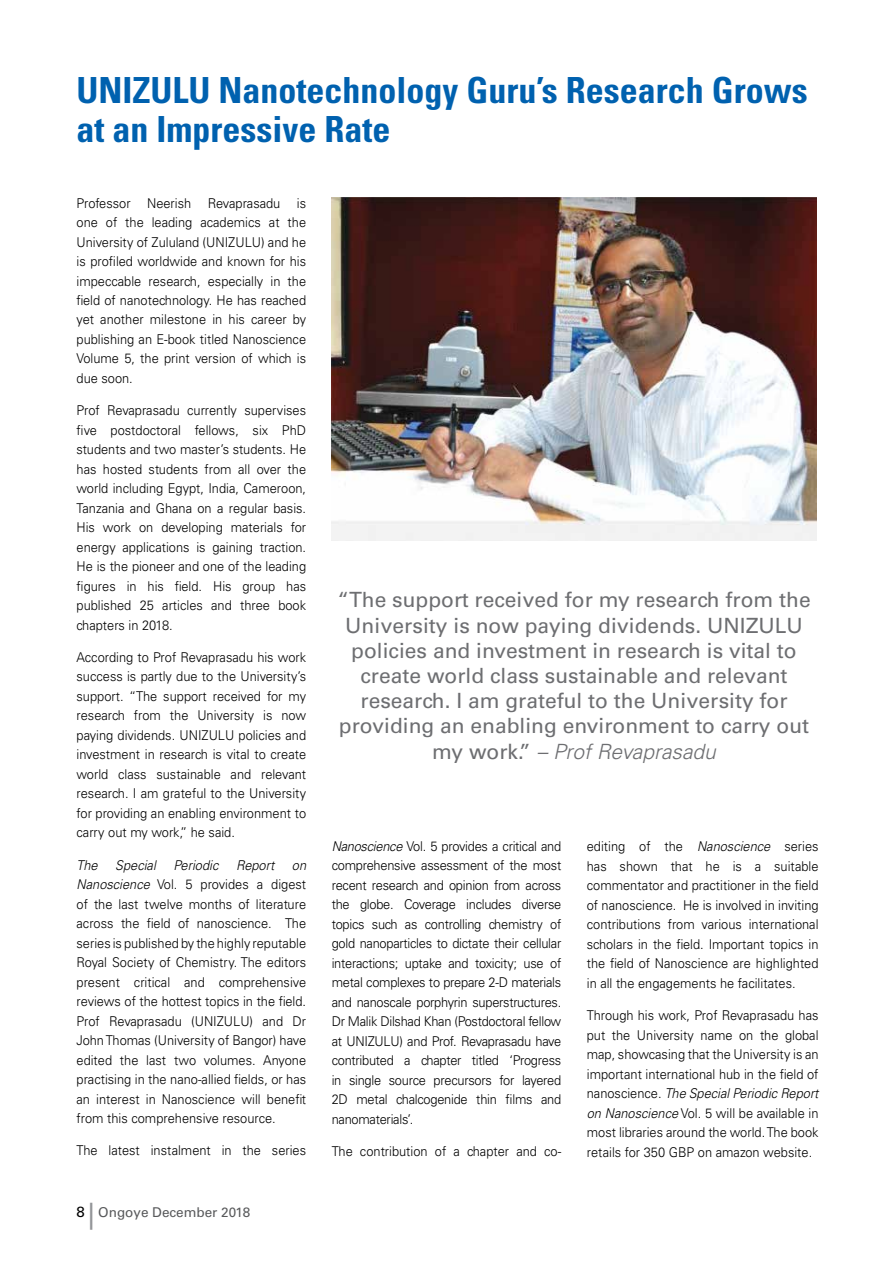
<style>
.page{position:relative;width:893px;height:1263px;background:#fff}
.page>*{position:absolute;margin:0;border:0;box-sizing:border-box;transform-origin:0 0}
.t1{font:700 condensed 36px/39px "Univers LT Std";color:#0061af}
.t2{font:21px/25.2px "Univers LT Std";color:#6d6e71;text-align:center}
.t3{font:300 13.5px/19.5px "Univers LT Std";color:#000;text-align:justify;scale:.95 1}
.t4{font:italic 300 13.5px "Univers LT Std";color:#000;scale:.95 1}
.t5{font:13.5px "Univers LT Std";color:#58595b}
.s1{font-style:italic}
.s2{font-size:14.7px;color:#000}
.s3{font-size:27px;color:#939598}
.s4{font-weight:300;font-style:italic}
</style>
<div class="page">
<img style="left:332px;top:198px;width:484px;height:342px">
<h1 class="t1" style="left:77px;top:70px;width:733px">UNIZULU Nanotechnology Guru’s Research Grows at an Impressive Rate</h1>
<p class="t3" style="left:77px;top:193px;width:243px">Professor Neerish Revaprasadu is one of the leading academics at the University of Zululand (UNIZULU) and he is profiled worldwide and known for his impeccable research, especially in the field of nanotechnology. He has reached yet another milestone in his career by publishing an E-book titled Nanoscience Volume 5, the print version of which is due soon.</p>
<p class="t3" style="left:77px;top:401px;width:243px">Prof Revaprasadu currently supervises five postdoctoral fellows, six PhD students and two master’s students. He has hosted students from all over the world including Egypt, India, Cameroon, Tanzania and Ghana on a regular basis.<br>His work on developing materials for energy applications is gaining traction.<br>He is the pioneer and one of the leading figures in his field. His group has published 25 articles and three book chapters in 2018.</p>
<p class="t3" style="left:77px;top:647px;width:243px">According to Prof Revaprasadu his work success is partly due to the University’s support. “The support received for my research from the University is now paying dividends. UNIZULU policies and investment in research is vital to create world class sustainable and relevant research. I am grateful to the University for providing an enabling environment to carry out my work,” he said.</p>
<p class="t4" style="left:77px;top:857px;width:24px">The</p>
<p class="t4" style="left:115px;top:857px;width:44px">Special</p>
<p class="t4" style="left:174px;top:857px;width:49px">Periodic</p>
<p class="t4" style="left:236px;top:857px;width:42px">Report</p>
<p class="t3" style="left:77px;top:855px;width:243px;text-indent:215px"><span class="s1">on Nanoscience</span> Vol. 5 provides a digest of the last twelve months of literature across the field of nanoscience. The series is published by the highly reputable Royal Society of Chemistry. The editors present critical and comprehensive reviews of the hottest topics in the field.<br>Prof Revaprasadu (UNIZULU) and Dr John Thomas (University of Bangor) have edited the last two volumes. Anyone practising in the nano-allied fields, or has an interest in Nanoscience will benefit from this comprehensive resource.</p>
<p class="t3" style="left:77px;top:1141px;width:243px">The latest instalment in the series</p>
<p class="t5" style="left:76px;top:1204px;width:175px"><span class="s2">8</span> <span class="s3">|</span> Ongoye December 2018</p>
<p class="t2" style="left:337px;top:587px;width:475px">“The support received for my research from the University is now paying dividends. UNIZULU policies and investment in research is vital to create world class sustainable and relevant research. I am grateful to the University for providing an enabling environment to carry out my work.” <span class="s4">– Prof Revaprasadu</span></p>
<p class="t3" style="left:332px;top:836px;width:243px"><span class="s1">Nanoscience</span> Vol. 5 provides a critical and comprehensive assessment of the most recent research and opinion from across the globe. Coverage includes diverse topics such as controlling chemistry of gold nanoparticles to dictate their cellular interactions; uptake and toxicity; use of metal complexes to prepare 2-D materials and nanoscale porphyrin superstructures.<br>Dr Malik Dilshad Khan (Postdoctoral fellow at UNIZULU) and Prof. Revaprasadu have contributed a chapter titled ‘Progress in single source precursors for layered 2D metal chalcogenide thin films and nanomaterials’.</p>
<p class="t3" style="left:332px;top:1141px;width:243px">The contribution of a chapter and co-</p>
<p class="t3" style="left:587px;top:837px;width:245px">editing of the <span class="s1">Nanoscience</span> series has shown that he is a suitable commentator and practitioner in the field of nanoscience. He is involved in inviting contributions from various international scholars in the field. Important topics in the field of Nanoscience are highlighted in all the engagements he facilitates.</p>
<p class="t3" style="left:587px;top:1005px;width:245px">Through his work, Prof Revaprasadu has put the University name on the global map, showcasing that the University is an important international hub in the field of nanoscience. <span class="s1">The Special Periodic Report on Nanoscience</span> Vol. 5 will be available in most libraries around the world. The book retails for 350 GBP on amazon website.</p>
</div>
